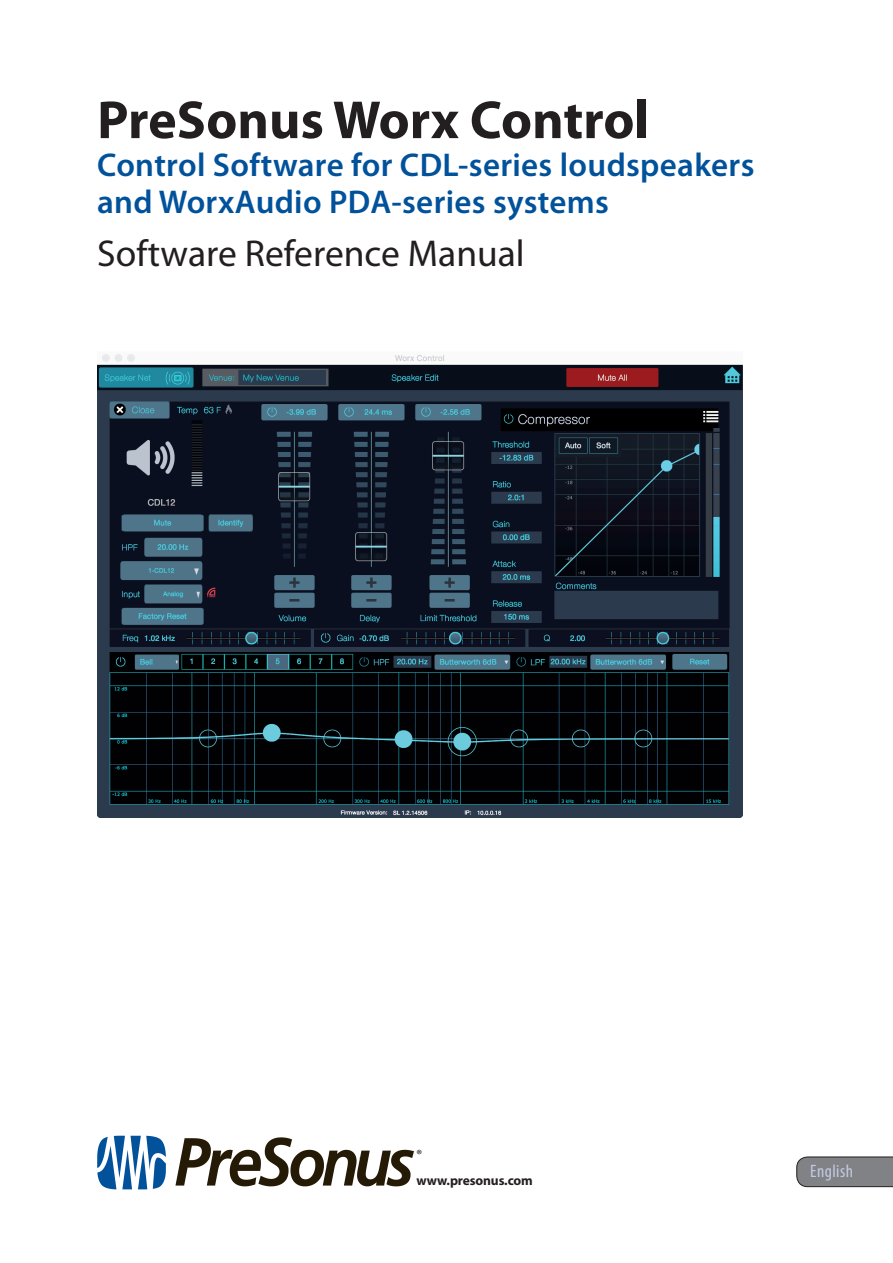
<style>
.page{position:relative;width:893px;height:1263px;background:#fff}
.page>*{position:absolute;margin:0;border:0;box-sizing:border-box;transform-origin:0 0}
.Cover_Product_Name{font:700 54px "Myriad Pro";color:#231f20}
.Cover_Second_Title{font:37.5px "Myriad Pro";color:#231f20}
.Cover_Product_Name_S{font:600 33px/37.5px "Myriad Pro";letter-spacing:.01em;color:#01529b}
.White_Tab_Title_Lang{font:condensed 18px "Myriad Pro";letter-spacing:.025em;color:#c3cbe4}
.CoverWebAdd{font:700 13.5px "Myriad Pro";letter-spacing:-.01em;color:#231f20}
.t1{font:13.5px "Myriad Pro";color:#231f20}
</style>
<div class="page">
<svg style="left:97px;top:1136px;width:69px;height:53px"></svg>
<svg style="left:175px;top:1137px;width:239px;height:49px"></svg>
<svg style="left:796px;top:1156px;width:97px;height:31px;background:#7e7f82"></svg>
<img style="left:97px;top:354px;width:646px;height:463px">
<p class="Cover_Product_Name" style="left:97px;top:90px;width:554px">PreSonus Worx Control</p>
<p class="Cover_Product_Name_S" style="left:97px;top:146px;width:659px">Control Software for CDL-series loudspeakers and WorxAudio PDA-series systems</p>
<p class="Cover_Second_Title" style="left:97px;top:233px;width:429px">Software Reference Manual</p>
<p class="t1" style="left:417px;top:1147px;width:7px">®</p>
<p class="CoverWebAdd" style="left:416px;top:1173px;width:118px">www.presonus.com</p>
<p class="White_Tab_Title_Lang" style="left:810px;top:1161px;width:44px">English</p>
</div>
